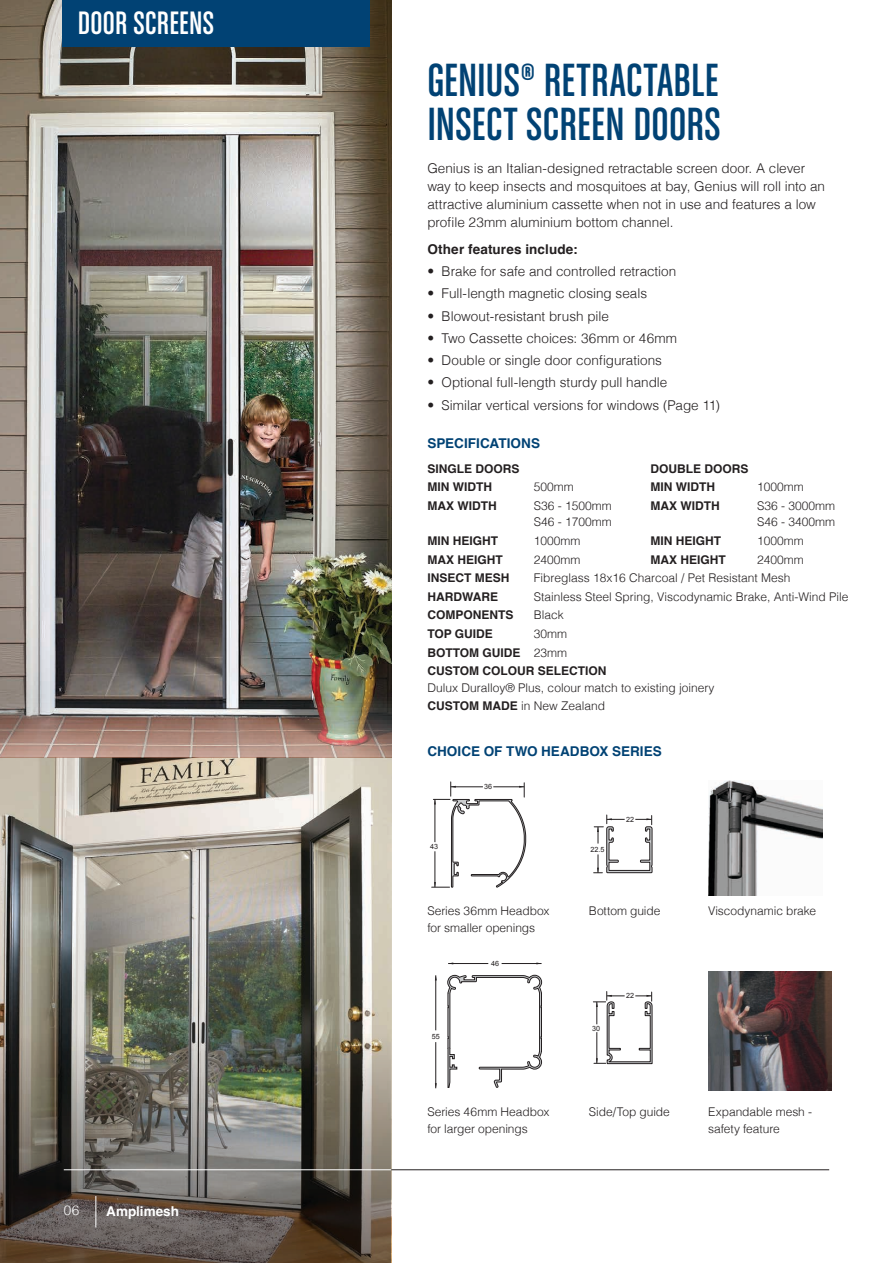
<style>
.page{position:relative;width:893px;height:1263px;background:#fff}
.page>*{position:absolute;margin:0;border:0;box-sizing:border-box;transform-origin:0 0}
.t1{font:49.5px/43.5px "Chalet Comprime Cologne Sixty";letter-spacing:.01em;color:#014274}
.t2{font:34.5px "Chalet Comprime Cologne Sixty";letter-spacing:.01em;color:#fff}
.t3{font:300 13.5px/18px "Helvetica";color:#231f20}
.t4{font:700 13.5px "Helvetica";letter-spacing:.005em;color:#014274}
.t5{font:700 13.5px "Helvetica";letter-spacing:.01em;color:#231f20}
.t6{font:700 13.5px "Helvetica";color:#fff}
.t7{font:300 13.5px "Helvetica";color:#fff}
.t8{font:300 12px/16.5px "Helvetica";color:#231f20}
.t9{font:700 12px/18.6px "Helvetica";color:#231f20}
.t10{font:7.2px "Arial";color:#231f20}
.s1{font-weight:300}
.s2{font-weight:700}
</style>
<div class="page">
<img style="left:0;top:0;width:391px;height:1033px">
<img style="left:0;top:1033px;width:391px;height:230px">
<img style="left:708px;top:971px;width:123px;height:120px">
<img style="left:708px;top:780px;width:114px;height:115px">
<hr style="left:435px;top:1042px;width:1px;height:46px;background:#231f20">
<hr style="left:435px;top:975px;width:1px;height:55px;background:#231f20">
<hr style="left:502px;top:963px;width:39px;height:1px;background:#231f20">
<hr style="left:448px;top:963px;width:40px;height:1px;background:#231f20">
<svg style="left:448px;top:975px;width:94px;height:113px"></svg>
<svg style="left:432px;top:782px;width:94px;height:106px"></svg>
<svg style="left:594px;top:815px;width:58px;height:58px"></svg>
<svg style="left:593px;top:991px;width:59px;height:73px"></svg>
<div style="left:62px;top:0;width:308px;height:46px;background:#014274"></div>
<hr style="left:391px;top:1169px;width:438px;height:1px;background:#231f20">
<hr style="left:96px;top:1196px;width:1px;height:31px;background:#fff">
<hr style="left:64px;top:1169px;width:327px;height:1px;background:#fff">
<h2 class="t2" style="left:78px;top:4px;width:138px">DOOR SCREENS</h2>
<p class="t7" style="left:64px;top:1199px;width:17px">06</p>
<p class="t6" style="left:106px;top:1202px;width:74px">Amplimesh</p>
<h1 class="t1" style="left:427px;top:58px;width:295px">GENIUS® RETRACTABLE<br>INSECT SCREEN DOORS</h1>
<p class="t3" style="left:427px;top:159px;width:399px">Genius is an Italian-designed retractable screen door. A clever way to keep insects and mosquitoes at bay, Genius will roll into an attractive aluminium cassette when not in use and features a low profile 23mm aluminium bottom channel.</p>
<p class="t5" style="left:427px;top:241px;width:152px">Other features include:</p>
<p class="t3" style="left:427px;top:261px;width:251px">• Brake for safe and controlled retraction</p>
<p class="t3" style="left:427px;top:284px;width:221px">• Full-length magnetic closing seals</p>
<p class="t3" style="left:427px;top:306px;width:183px">• Blowout-resistant brush pile</p>
<p class="t3" style="left:427px;top:328px;width:251px">• Two Cassette choices: 36mm or 46mm</p>
<p class="t3" style="left:427px;top:350px;width:236px">• Double or single door configurations</p>
<p class="t3" style="left:427px;top:373px;width:241px">• Optional full-length sturdy pull handle</p>
<p class="t3" style="left:427px;top:395px;width:294px">• Similar vertical versions for windows (Page 11)</p>
<p class="t4" style="left:427px;top:435px;width:114px">SPECIFICATIONS</p>
<p class="t9" style="left:427px;top:460px;width:94px">SINGLE DOORS<br>MIN WIDTH</p>
<p class="t8" style="left:534px;top:478px;width:42px">500mm</p>
<p class="t9" style="left:651px;top:460px;width:100px">DOUBLE DOORS<br>MIN WIDTH</p>
<p class="t8" style="left:757px;top:478px;width:48px">1000mm</p>
<p class="t9" style="left:427px;top:498px;width:71px">MAX WIDTH</p>
<p class="t8" style="left:534px;top:496px;width:80px">S36 - 1500mm<br>S46 - 1700mm</p>
<p class="t9" style="left:427px;top:533px;width:72px">MIN HEIGHT</p>
<p class="t8" style="left:534px;top:531px;width:48px">1000mm</p>
<p class="t9" style="left:427px;top:551px;width:77px">MAX HEIGHT</p>
<p class="t8" style="left:534px;top:550px;width:48px">2400mm</p>
<p class="t9" style="left:427px;top:570px;width:84px">INSECT MESH</p>
<p class="t8" style="left:534px;top:569px;width:258px">Fibreglass 18x16 Charcoal / Pet Resistant Mesh</p>
<p class="t9" style="left:427px;top:589px;width:72px">HARDWARE</p>
<p class="t8" style="left:534px;top:587px;width:316px">Stainless Steel Spring, Viscodynamic Brake, Anti-Wind Pile</p>
<p class="t9" style="left:427px;top:607px;width:88px">COMPONENTS</p>
<p class="t8" style="left:534px;top:606px;width:32px">Black</p>
<p class="t9" style="left:427px;top:626px;width:67px">TOP GUIDE</p>
<p class="t9" style="left:651px;top:498px;width:71px">MAX WIDTH</p>
<p class="t8" style="left:757px;top:496px;width:80px">S36 - 3000mm<br>S46 - 3400mm</p>
<p class="t9" style="left:651px;top:533px;width:72px">MIN HEIGHT</p>
<p class="t8" style="left:757px;top:531px;width:48px">1000mm</p>
<p class="t9" style="left:651px;top:551px;width:77px">MAX HEIGHT</p>
<p class="t8" style="left:757px;top:550px;width:48px">2400mm</p>
<p class="t9" style="left:427px;top:626px;width:181px;text-indent:106px"><span class="s1">30mm<br></span>BOTTOM GUIDE <span class="s1">23mm<br></span>CUSTOM COLOUR SELECTION</p>
<p class="t8" style="left:427px;top:677px;width:289px;line-height:18.6px">Dulux Duralloy® Plus, colour match to existing joinery<br><span class="s2">CUSTOM MADE</span> in New Zealand</p>
<p class="t10" style="left:450px;top:684px;width:10px">43</p>
<p class="t10" style="left:575px;top:697px;width:10px">55</p>
<p class="t4" style="left:427px;top:742px;width:236px">CHOICE OF TWO HEADBOX SERIES</p>
<p class="t10" style="left:430px;top:842px;width:10px">43</p>
<p class="t10" style="left:484px;top:781px;width:10px">36</p>
<p class="t8" style="left:427px;top:902px;width:124px">Series 36mm Headbox for smaller openings</p>
<p class="t10" style="left:432px;top:1031px;width:10px">55</p>
<p class="t10" style="left:491px;top:958px;width:10px">46</p>
<p class="t8" style="left:427px;top:1103px;width:124px">Series 46mm Headbox for larger openings</p>
<p class="t10" style="left:590px;top:844px;width:16px">22.5</p>
<p class="t10" style="left:626px;top:815px;width:20px">22 36</p>
<p class="t8" style="left:589px;top:902px;width:73px">Bottom guide</p>
<p class="t10" style="left:592px;top:1023px;width:10px">30</p>
<p class="t10" style="left:626px;top:990px;width:10px">22</p>
<p class="t8" style="left:589px;top:1103px;width:82px">Side/Top guide</p>
<p class="t8" style="left:708px;top:902px;width:110px">Viscodynamic brake</p>
<p class="t8" style="left:708px;top:1103px;width:105px">Expandable mesh - safety feature</p>
</div>
